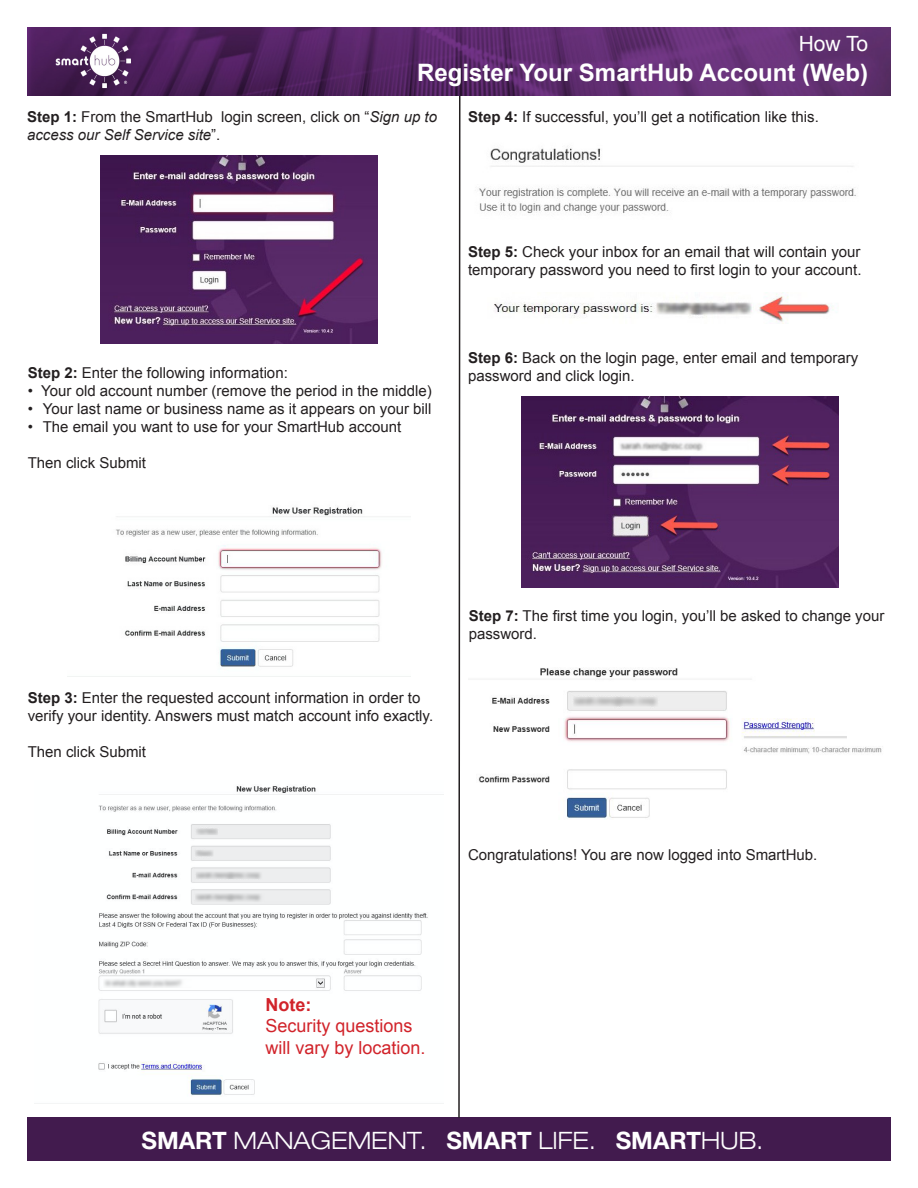
<style>
.page{position:relative;width:918px;height:1188px;background:#fff}
.page>*{position:absolute;margin:0;border:0;box-sizing:border-box;transform-origin:0 0}
.t1{font:300 expanded 24px "Helvetica Neue LT Std";color:#fff}
.t2{font:700 24px "Arial";color:#fff}
.t3{font:21px "Arial";color:#fff}
.t4{font:18px/21.6px "Arial";color:#d1232a}
.t5{font:700 18px "Arial";color:#d1232a}
.t6{font:15px/18px "Arial";color:#231f20}
.s1{font-weight:700}
.s2{font-style:italic}
.s3{font-weight:700;font-stretch:normal}
</style>
<div class="page">
<div style="left:27px;top:1118px;width:864px;height:43px;background:#421b4e"></div>
<img style="left:101px;top:156px;width:276px;height:187px">
<img style="left:68px;top:507px;width:343px;height:170px">
<img style="left:98px;top:786px;width:345px;height:310px">
<img style="left:479px;top:148px;width:377px;height:67px">
<img style="left:494px;top:292px;width:337px;height:32px">
<img style="left:521px;top:397px;width:318px;height:191px">
<img style="left:478px;top:668px;width:404px;height:151px">
<svg style="left:457px;top:95px;width:4px;height:1024px"></svg>
<img style="left:27px;top:28px;width:864px;height:67px">
<p class="t3" style="left:799px;top:30px;width:71px">How To</p>
<p class="t2" style="left:417px;top:57px;width:453px">Register Your SmartHub Account (Web)</p>
<p class="t6" style="left:27px;top:108px;width:412px"><span class="s1">Step 1:</span> From the SmartHub login screen, click on “<span class="s2">Sign up to access our Self Service site</span>”.</p>
<p class="t6" style="left:468px;top:108px;width:352px"><span class="s1">Step 4:</span> If successful, you’ll get a notification like this.</p>
<p class="t6" style="left:28px;top:364px;width:262px"><span class="s1">Step 2:</span> Enter the following information:</p>
<p class="t6" style="left:28px;top:382px;width:405px">• Your old account number (remove the period in the middle)</p>
<p class="t6" style="left:28px;top:400px;width:405px">• Your last name or business name as it appears on your bill</p>
<p class="t6" style="left:28px;top:418px;width:375px">• The email you want to use for your SmartHub account</p>
<p class="t6" style="left:28px;top:454px;width:120px">Then click Submit</p>
<p class="t6" style="left:468px;top:243px;width:395px"><span class="s1">Step 5:</span> Check your inbox for an email that will contain your temporary password you need to first login to your account.</p>
<p class="t6" style="left:468px;top:349px;width:392px"><span class="s1">Step 6:</span> Back on the login page, enter email and temporary password and click login.</p>
<p class="t6" style="left:28px;top:689px;width:407px"><span class="s1">Step 3:</span> Enter the requested account information in order to verify your identity. Answers must match account info exactly.</p>
<p class="t6" style="left:28px;top:743px;width:120px">Then click Submit</p>
<p class="t6" style="left:469px;top:607px;width:417px"><span class="s1">Step 7:</span> The first time you login, you’ll be asked to change your password.</p>
<p class="t6" style="left:468px;top:846px;width:351px">Congratulations! You are now logged into SmartHub.</p>
<p class="t5" style="left:266px;top:993px;width:47px">Note:</p>
<p class="t4" style="left:266px;top:1016px;width:162px">Security questions will vary by location.</p>
<p class="t1" style="left:141px;top:1126px;width:623px"><span class="s3">SMART</span> MANAGEMENT. <span class="s3">SMART</span> LIFE. <span class="s3">SMART</span>HUB.</p>
</div>
